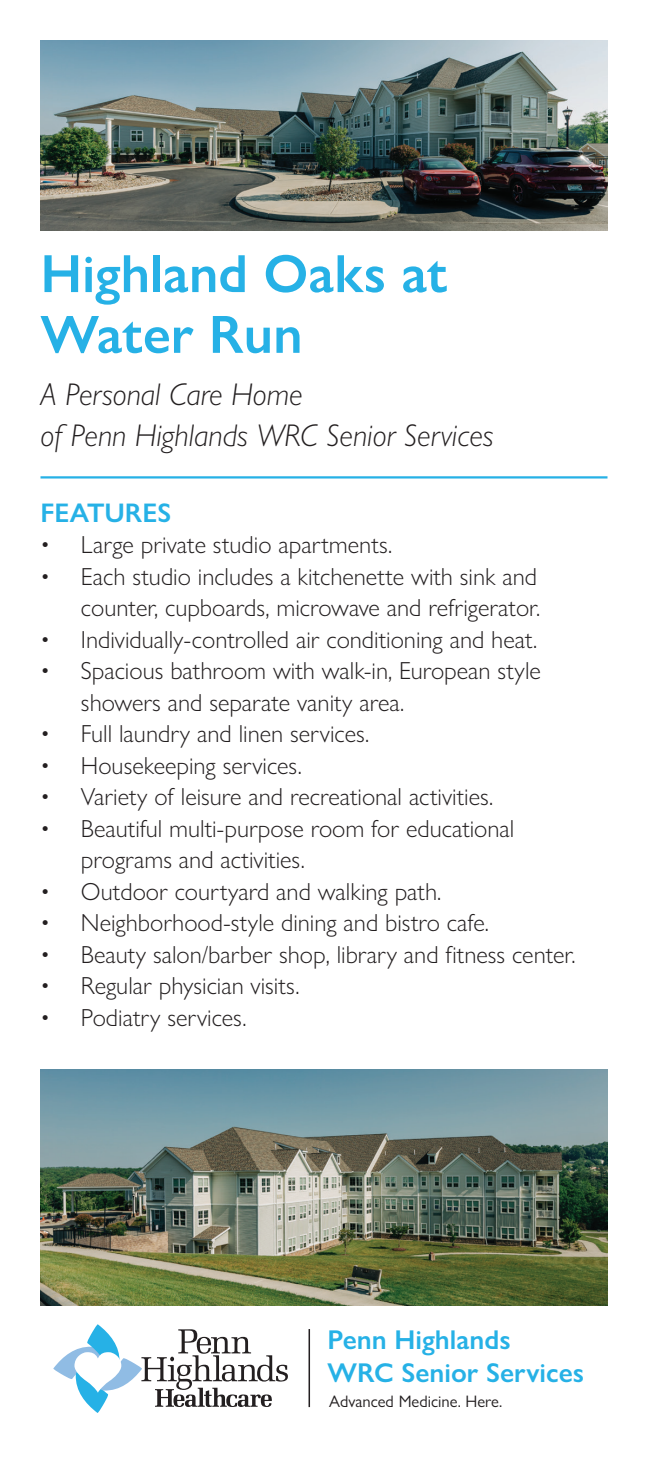
<style>
.page{position:relative;width:648px;height:1458px;background:#fff}
.page>*{position:absolute;margin:0;border:0;box-sizing:border-box;transform-origin:0 0}
.t1{font:600 54px/60.8px "Gill Sans Nova";color:#26b1e6}
.t2{font:italic 300 31.5px/40.5px "Gill Sans Nova";color:#231f20}
.t3{font:600 27.22px/32.9px "Gill Sans Nova";color:#26b1e6}
.t4{font:600 27px "Gill Sans Nova";color:#26b1e6}
.t5{font:300 24.75px/31.5px "Gill Sans Nova";color:#231f20}
.t6{font:16.65px "Gill Sans Nova";color:#231f20}
</style>
<div class="page">
<svg style="left:53px;top:1324px;width:235px;height:89px"></svg>
<hr style="left:309px;top:1329px;width:1px;height:78px;background:#231f20">
<hr style="left:40px;top:476px;width:568px;height:3px;background:#26b1e6">
<img style="left:40px;top:40px;width:568px;height:190px">
<img style="left:40px;top:1069px;width:568px;height:237px">
<h1 class="t1" style="left:40px;top:243px;width:409px">Highland Oaks at<br>Water Run</h1>
<p class="t2" style="left:40px;top:374px;width:455px">A Personal Care Home<br>of Penn Highlands WRC Senior Services</p>
<p class="t4" style="left:40px;top:496px;width:132px">FEATURES</p>
<p class="t5" style="left:40px;top:529px;width:353px">• Large private studio apartments.</p>
<p class="t5" style="left:40px;top:560px;width:501px;text-align:right">• Each studio includes a kitchenette with sink and counter, cupboards, microwave and refrigerator.</p>
<p class="t5" style="left:40px;top:623px;width:498px">• Individually-controlled air conditioning and heat.</p>
<p class="t5" style="left:81px;top:655px;width:461px;text-indent:-40px">• Spacious bathroom with walk-in, European style showers and separate vanity area.</p>
<p class="t5" style="left:40px;top:718px;width:330px">• Full laundry and linen services.</p>
<p class="t5" style="left:40px;top:750px;width:263px">• Housekeeping services.</p>
<p class="t5" style="left:40px;top:781px;width:454px">• Variety of leisure and recreational activities.</p>
<p class="t5" style="left:81px;top:813px;width:435px;text-indent:-40px">• Beautiful multi-purpose room for educational programs and activities.</p>
<p class="t5" style="left:40px;top:876px;width:402px">• Outdoor courtyard and walking path.</p>
<p class="t5" style="left:40px;top:907px;width:450px">• Neighborhood-style dining and bistro cafe.</p>
<p class="t5" style="left:40px;top:939px;width:536px">• Beauty salon/barber shop, library and fitness center.</p>
<p class="t5" style="left:40px;top:970px;width:260px">• Regular physician visits.</p>
<p class="t5" style="left:40px;top:1002px;width:207px">• Podiatry services.</p>
<p class="t3" style="left:328px;top:1323px;width:258px">Penn Highlands<br>WRC Senior Services</p>
<p class="t6" style="left:329px;top:1391px;width:175px">Advanced Medicine. Here.</p>
</div>
